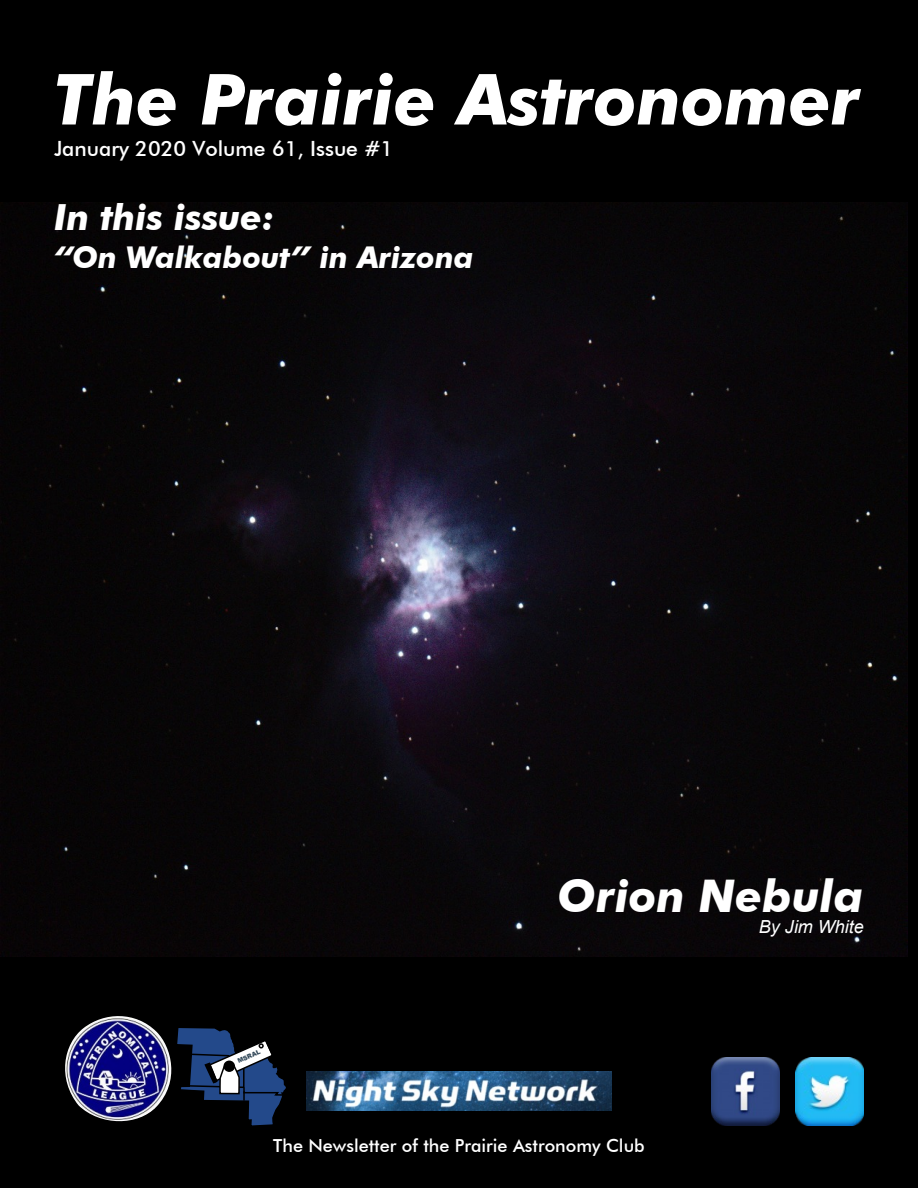
<style>
.page{position:relative;width:918px;height:1188px;background:#000}
.page>*{position:absolute;margin:0;border:0;box-sizing:border-box;transform-origin:0 0}
.t1{font:italic 700 70.5px "Futura BT";color:#fff}
.t2{font:italic 700 45px "Futura BT";color:#fff}
.t3{font:italic 700 36px "Futura BT";color:#fff}
.t4{font:italic 700 30px "Futura BT";color:#fff}
.t5{font:500 21px "Futura BT";color:#fff}
.t6{font:500 18px "Futura BT";color:#fff}
.t7{font:italic 18px "Arial";color:#fff}
.t8{font:900 6.3px "Arial";color:#2e4556}
</style>
<div class="page">
<img style="left:0;top:203px;width:907px;height:754px">
<img style="left:65px;top:1016px;width:107px;height:106px">
<svg style="left:177px;top:1028px;width:109px;height:98px"></svg>
<img style="left:711px;top:1057px;width:69px;height:68px">
<img style="left:796px;top:1057px;width:68px;height:68px">
<img style="left:307px;top:1071px;width:304px;height:40px">
<h1 class="t1" style="left:54px;top:71px;width:808px">The Prairie Astronomer</h1>
<p class="t5" style="left:54px;top:140px;width:341px">January 2020 Volume 61, Issue #1</p>
<h3 class="t3" style="left:54px;top:203px;width:222px">In this issue:</h3>
<h3 class="t4" style="left:54px;top:245px;width:421px">“On Walkabout” in Arizona</h3>
<p class="t8" style="left:237px;top:1059px;width:26px;rotate:-24deg">MSRAL</p>
<h2 class="t2" style="left:558px;top:877px;width:308px">Orion Nebula</h2>
<p class="t7" style="left:759px;top:919px;width:106px">By Jim White</p>
<p class="t6" style="left:273px;top:1138px;width:373px">The Newsletter of the Prairie Astronomy Club</p>
</div>
